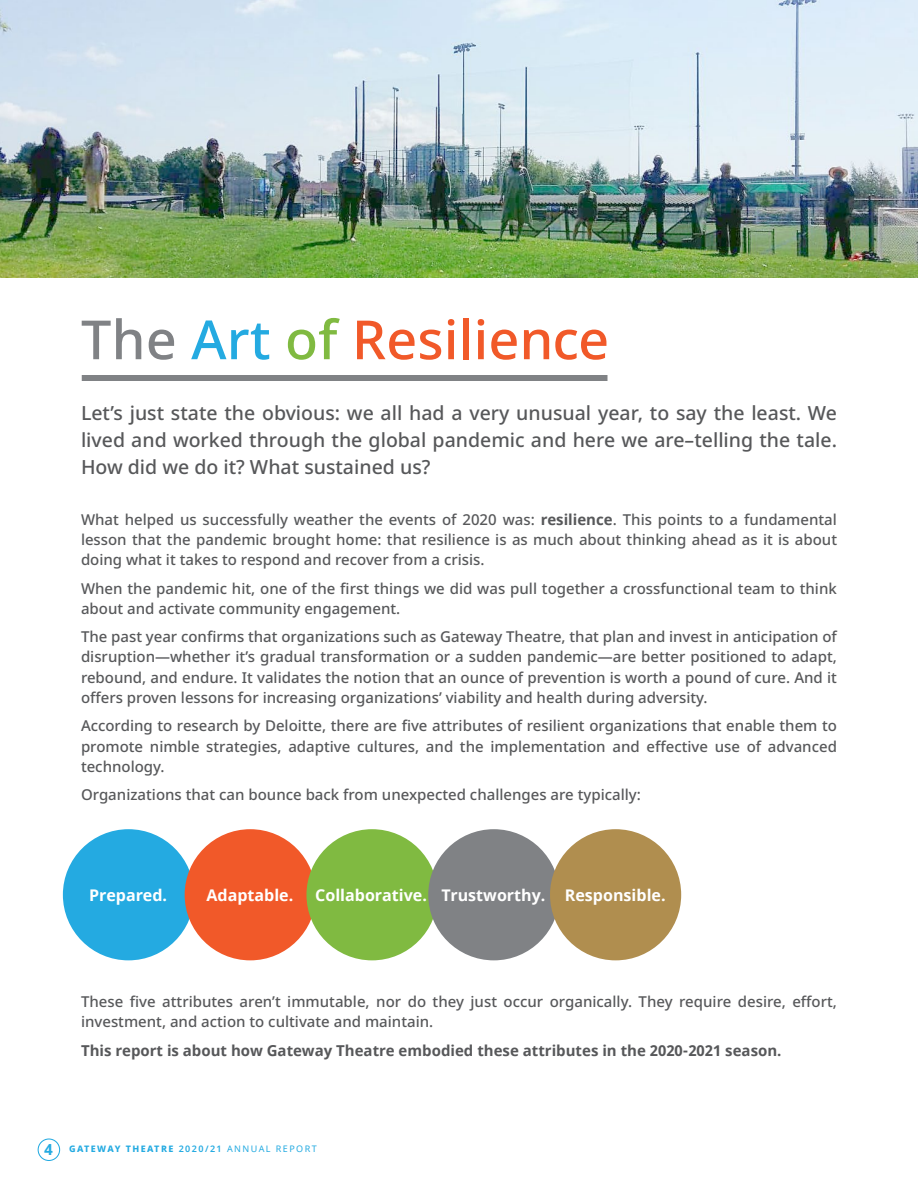
<style>
.page{position:relative;width:918px;height:1188px;background:#fff}
.page>*{position:absolute;margin:0;border:0;box-sizing:border-box;transform-origin:0 0}
.GT_body_copy{font:500 54px "Noto Sans";letter-spacing:.005em;color:#f15929}
.GT_body_copy-2{font:500 19.5px/27px "Noto Sans";color:#57585a;text-align:justify}
.GT_body_copy-3{font:700 16.05px "Noto Sans";color:#fff}
.t1{font:700 15.3px "Noto Sans";color:#24aae1}
.GT_body_copy-4{font:500 15px/20.2px "Noto Sans";color:#57585a;text-align:justify}
.GT_body_copy-5{font:700 15px "Noto Sans";color:#57585a}
.t2{font:800 9px "Noto Sans";letter-spacing:.16em;color:#24aae1}
.s1{color:#808285}
.s2{color:#24aae1}
.s3{color:#80ba41}
.s4{font-weight:700}
.s5{font-weight:600}
.s6{font-weight:400}
</style>
<div class="page">
<div style="left:38px;top:1138px;width:22px;height:23px;border:1px solid #24aae1;border-radius:50%"></div>
<img style="left:0;top:0;width:918px;height:278px">
<div style="left:63px;top:829px;width:131px;height:131px;background:#24aae1;border-radius:50%"></div>
<div style="left:185px;top:829px;width:131px;height:131px;background:#f15929;border-radius:50%"></div>
<div style="left:306px;top:829px;width:132px;height:131px;background:#80ba41;border-radius:50%"></div>
<div style="left:428px;top:829px;width:131px;height:131px;background:#808285;border-radius:50%"></div>
<div style="left:550px;top:829px;width:131px;height:131px;background:#b08e4f;border-radius:50%"></div>
<div style="left:82px;top:375px;width:526px;height:6px;background:#808285"></div>
<p class="GT_body_copy" style="left:81px;top:302px;width:530px"><span class="s1">The</span> <span class="s2">Art</span> <span class="s3">of</span> Resilience</p>
<p class="GT_body_copy-2" style="left:81px;top:400px;width:758px">Let’s just state the obvious: we all had a very unusual year, to say the least. We lived and worked through the global pandemic and here we are–telling the tale.<br>How did we do it? What sustained us?</p>
<p class="GT_body_copy-4" style="left:81px;top:510px;width:758px">What helped us successfully weather the events of 2020 was: <span class="s4">resilience</span>. This points to a fundamental lesson that the pandemic brought home: that resilience is as much about thinking ahead as it is about doing what it takes to respond and recover from a crisis.</p>
<p class="GT_body_copy-4" style="left:81px;top:578px;width:757px">When the pandemic hit, one of the first things we did was pull together a crossfunctional team to think about and activate community engagement.</p>
<p class="GT_body_copy-4" style="left:81px;top:627px;width:758px">The past year confirms that organizations such as Gateway Theatre, that plan and invest in anticipation of disruption—whether it’s gradual transformation or a sudden pandemic—are better positioned to adapt, rebound, and endure. It validates the notion that an ounce of prevention is worth a pound of cure. And it offers proven lessons for increasing organizations’ viability and health during adversity.</p>
<p class="GT_body_copy-4" style="left:81px;top:716px;width:758px">According to research by Deloitte, there are five attributes of resilient organizations that enable them to promote nimble strategies, adaptive cultures, and the implementation and effective use of advanced technology.</p>
<p class="GT_body_copy-4" style="left:81px;top:785px;width:561px">Organizations that can bounce back from unexpected challenges are typically:</p>
<p class="GT_body_copy-3" style="left:89px;top:884px;width:79px">Prepared.</p>
<p class="GT_body_copy-3" style="left:206px;top:884px;width:88px">Adaptable.</p>
<p class="GT_body_copy-3" style="left:315px;top:884px;width:113px">Collaborative.</p>
<p class="GT_body_copy-3" style="left:442px;top:884px;width:105px">Trustworthy.</p>
<p class="GT_body_copy-3" style="left:565px;top:884px;width:102px">Responsible.</p>
<p class="GT_body_copy-4" style="left:81px;top:992px;width:758px">These five attributes aren’t immutable, nor do they just occur organically. They require desire, effort, investment, and action to cultivate and maintain.</p>
<p class="GT_body_copy-5" style="left:81px;top:1040px;width:702px">This report is about how Gateway Theatre embodied these attributes in the 2020-2021 season.</p>
<p class="t1" style="left:45px;top:1138px;width:10px">4</p>
<p class="t2" style="left:69px;top:1142px;width:249px">GATEWAY THEATRE <span class="s5">2020/21</span> <span class="s6">ANNUAL REPORT</span></p>
</div>
